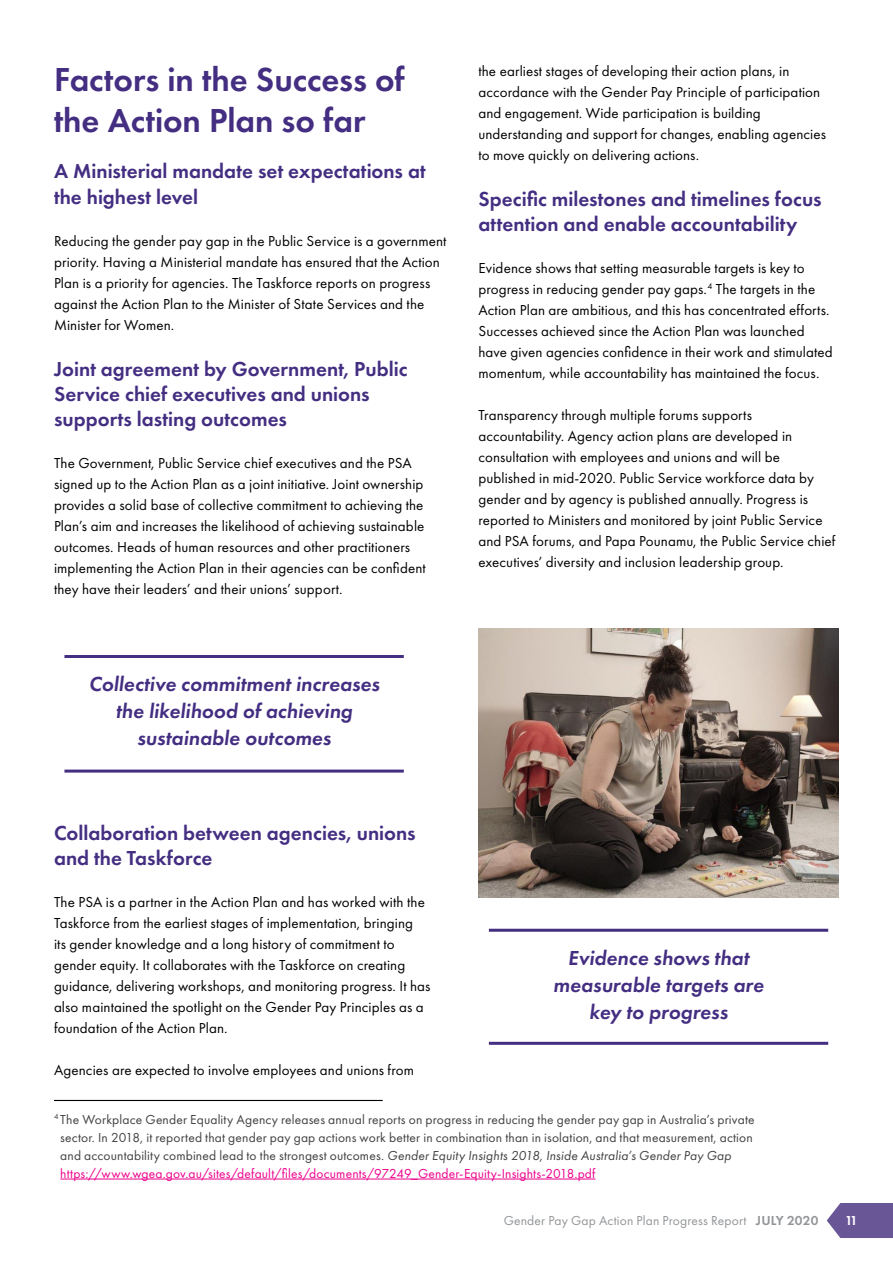
<style>
.page{position:relative;width:893px;height:1263px;background:#fff}
.page>*{position:absolute;margin:0;border:0;box-sizing:border-box;transform-origin:0 0}
.t1{font:600 34.5px/41.4px "Futura PT";color:#442e82}
.t2{font:600 21px/25.2px "Futura PT";color:#442e82}
.t3{font:italic 600 21px/27px "Futura PT";letter-spacing:.005em;color:#442e82;text-align:center}
.t4{font:15px/21px "Futura PT";letter-spacing:.01em;color:#000}
.t5{font:13.5px/18px "Futura PT";letter-spacing:.01em;color:#414042}
.t6{font:13.5px "Futura PT";letter-spacing:.01em;color:#939598}
.t7{font:600 13.5px "Futura PT";color:#fff}
.s1{font-style:italic}
.s2{color:#ec008c}
.s3{font-weight:600}
</style>
<div class="page">
<svg style="left:827px;top:1203px;width:66px;height:35px;background:#7766a1"></svg>
<hr style="left:54px;top:1100px;width:329px;height:1px;background:#000">
<hr style="left:60px;top:1179px;width:535px;height:1px;background:#ec008c">
<hr style="left:64px;top:655px;width:340px;height:3px;background:#442e82">
<hr style="left:489px;top:929px;width:339px;height:3px;background:#442e82">
<hr style="left:64px;top:769px;width:340px;height:3px;background:#442e82">
<hr style="left:489px;top:1042px;width:339px;height:3px;background:#442e82">
<img style="left:478px;top:628px;width:361px;height:270px">
<h1 class="t1" style="left:54px;top:58px;width:352px">Factors in the Success of the Action Plan so far</h1>
<h2 class="t2" style="left:54px;top:158px;width:373px">A Ministerial mandate set expectations at the highest level</h2>
<p class="t4" style="left:54px;top:230px;width:394px">Reducing the gender pay gap in the Public Service is a government priority. Having a Ministerial mandate has ensured that the Action Plan is a priority for agencies. The Taskforce reports on progress against the Action Plan to the Minister of State Services and the Minister for Women.</p>
<h2 class="t2" style="left:54px;top:356px;width:355px">Joint agreement by Government, Public<br>Service chief executives and unions supports lasting outcomes</h2>
<p class="t4" style="left:54px;top:453px;width:373px">The Government, Public Service chief executives and the PSA signed up to the Action Plan as a joint initiative. Joint ownership provides a solid base of collective commitment to achieving the Plan’s aim and increases the likelihood of achieving sustainable outcomes. Heads of human resources and other practitioners implementing the Action Plan in their agencies can be confident they have their leaders’ and their unions’ support.</p>
<h2 class="t3" style="left:89px;top:670px;width:292px">Collective commitment increases the likelihood of achieving sustainable outcomes</h2>
<h2 class="t2" style="left:54px;top:820px;width:363px">Collaboration between agencies, unions and the Taskforce</h2>
<p class="t4" style="left:54px;top:892px;width:378px">The PSA is a partner in the Action Plan and has worked with the Taskforce from the earliest stages of implementation, bringing<br>its gender knowledge and a long history of commitment to gender equity. It collaborates with the Taskforce on creating guidance, delivering workshops, and monitoring progress. It has also maintained the spotlight on the Gender Pay Principles as a foundation of the Action Plan.</p>
<p class="t4" style="left:54px;top:1060px;width:362px">Agencies are expected to involve employees and unions from</p>
<p class="t4" style="left:478px;top:60px;width:349px">the earliest stages of developing their action plans, in accordance with the Gender Pay Principle of participation and engagement. Wide participation is building understanding and support for changes, enabling agencies to move quickly on delivering actions.</p>
<h2 class="t2" style="left:478px;top:186px;width:345px">Specific milestones and timelines focus attention and enable accountability</h2>
<p class="t4" style="left:478px;top:258px;width:356px">Evidence shows that setting measurable targets is key to progress in reducing gender pay gaps.<sup>4</sup> The targets in the Action Plan are ambitious, and this has concentrated efforts.<br>Successes achieved since the Action Plan was launched have given agencies confidence in their work and stimulated momentum, while accountability has maintained the focus.</p>
<p class="t4" style="left:478px;top:405px;width:359px">Transparency through multiple forums supports accountability. Agency action plans are developed in consultation with employees and unions and will be published in mid-2020. Public Service workforce data by gender and by agency is published annually. Progress is reported to Ministers and monitored by joint Public Service and PSA forums, and Papa Pounamu, the Public Service chief executives’ diversity and inclusion leadership group.</p>
<h2 class="t3" style="left:553px;top:944px;width:212px">Evidence shows that measurable targets are key to progress</h2>
<p class="t5" style="left:60px;top:1110px;width:696px;text-indent:-6px"><sup>4</sup> The Workplace Gender Equality Agency releases annual reports on progress in reducing the gender pay gap in Australia’s private sector. In 2018, it reported that gender pay gap actions work better in combination than in isolation, and that measurement, action and accountability combined lead to the strongest outcomes. <span class="s1">Gender Equity Insights 2018, Inside Australia’s Gender Pay Gap </span><span class="s2">https://www.wgea.gov.au/sites/default/files/documents/97249_Gender-Equity-Insights-2018.pdf</span></p>
<p class="t6" style="left:504px;top:1213px;width:316px">Gender Pay Gap Action Plan Progress Report <span class="s3">JULY 2020</span></p>
<p class="t7" style="left:845px;top:1212px;width:14px">11</p>
</div>
